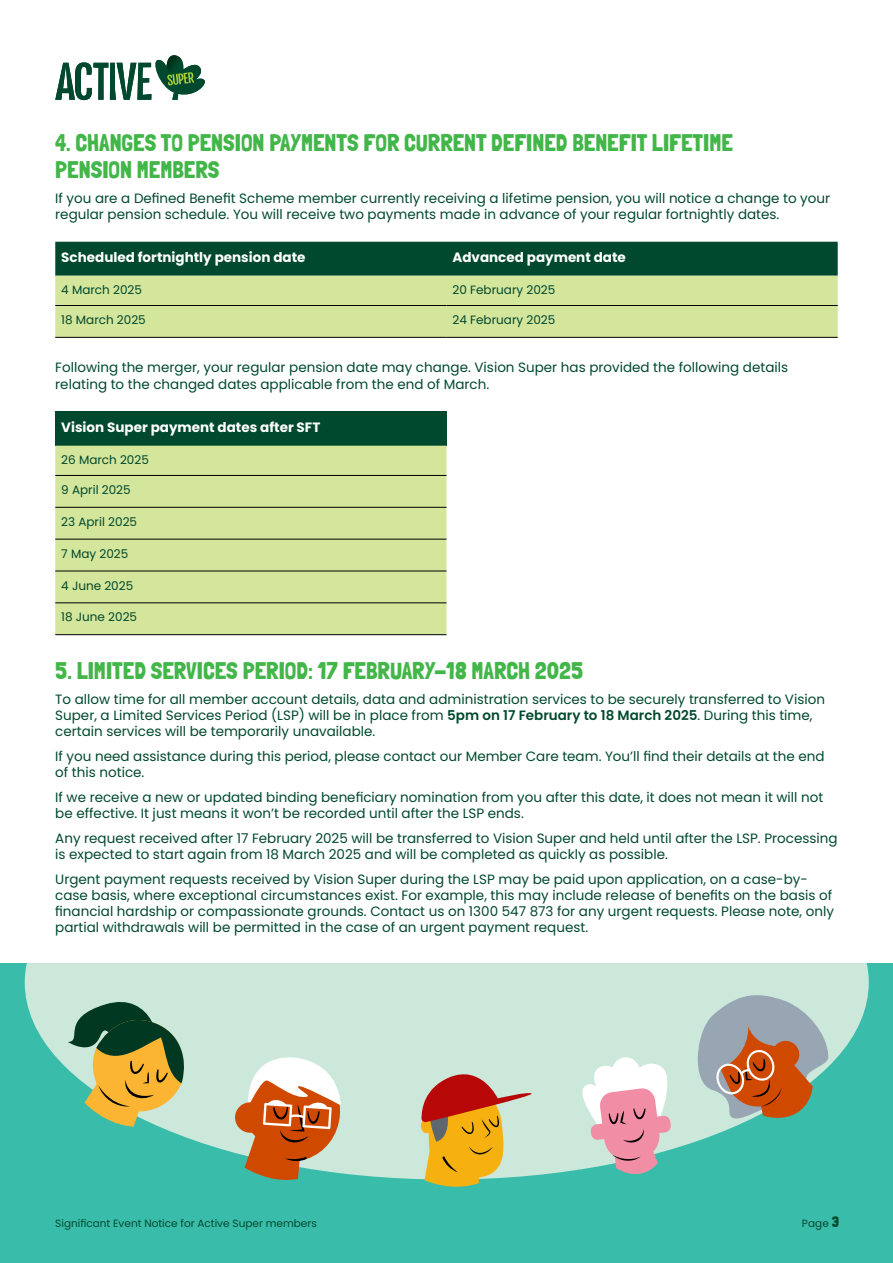
<style>
.page{position:relative;width:893px;height:1263px;background:#fff}
.page>*{position:absolute;margin:0;border:0;box-sizing:border-box;transform-origin:0 0}
.t1{font:24px/27px "Londrina Solid";color:#43b649}
.t2{font:13.5px/16.2px "Poppins";color:#00492e}
.t3{font:700 13.5px "Poppins";color:#fff}
.t4{font:12px "Poppins";color:#00492e}
.t5{font:10.5px "Poppins";color:#00492e}
.s1{font-weight:600}
.s2{font-family:"Londrina Solid";font-size:15px}
</style>
<div class="page">
<div style="left:0;top:964px;width:893px;height:299px;background:#3abcaa"></div>
<svg style="left:25px;top:964px;width:844px;height:215px;fill:#cbe8db"></svg>
<svg style="left:690px;top:988px;width:139px;height:140px;background:#aaa594"></svg>
<svg style="left:234px;top:1054px;width:108px;height:126px;background:#ca9f7a"></svg>
<svg style="left:421px;top:1064px;width:113px;height:123px;background:#caa569"></svg>
<svg style="left:577px;top:1055px;width:99px;height:121px;background:#d4c5c8"></svg>
<svg style="left:51px;top:964px;width:137px;height:167px;background:#9cb58c"></svg>
<svg style="left:55px;top:55px;width:150px;height:45px"></svg>
<div style="left:55px;top:242px;width:783px;height:34px;background:#00492e"></div>
<div style="left:55px;top:276px;width:783px;height:61px;background:#d4e59c"></div>
<hr style="left:55px;top:305px;width:391px;height:1px;background:#000">
<hr style="left:446px;top:305px;width:392px;height:1px;background:#000">
<hr style="left:55px;top:337px;width:391px;height:1px;background:#000">
<hr style="left:446px;top:337px;width:392px;height:1px;background:#000">
<div style="left:55px;top:412px;width:391px;height:34px;background:#00492e"></div>
<div style="left:55px;top:446px;width:391px;height:188px;background:#d4e59c"></div>
<hr style="left:55px;top:475px;width:391px;height:1px;background:#000">
<hr style="left:55px;top:507px;width:391px;height:1px;background:#000">
<hr style="left:55px;top:539px;width:391px;height:1px;background:#000">
<hr style="left:55px;top:571px;width:391px;height:1px;background:#000">
<hr style="left:55px;top:603px;width:391px;height:1px;background:#000">
<hr style="left:55px;top:634px;width:391px;height:1px;background:#000">
<h1 class="t1" style="left:55px;top:129px;width:679px">4. CHANGES TO PENSION PAYMENTS FOR CURRENT DEFINED BENEFIT LIFETIME<br>PENSION MEMBERS</h1>
<p class="t2" style="left:55px;top:190px;width:776px">If you are a Defined Benefit Scheme member currently receiving a lifetime pension, you will notice a change to your regular pension schedule. You will receive two payments made in advance of your regular fortnightly dates.</p>
<p class="t3" style="left:61px;top:249px;width:246px">Scheduled fortnightly pension date</p>
<p class="t3" style="left:452px;top:249px;width:175px">Advanced payment date</p>
<p class="t4" style="left:61px;top:283px;width:82px">4 March 2025</p>
<p class="t4" style="left:452px;top:283px;width:104px">20 February 2025</p>
<p class="t4" style="left:61px;top:313px;width:86px">18 March 2025</p>
<p class="t4" style="left:452px;top:313px;width:104px">24 February 2025</p>
<p class="t2" style="left:55px;top:360px;width:734px">Following the merger, your regular pension date may change. Vision Super has provided the following details relating to the changed dates applicable from the end of March.</p>
<p class="t3" style="left:61px;top:419px;width:261px">Vision Super payment dates after SFT</p>
<p class="t4" style="left:61px;top:453px;width:89px">26 March 2025</p>
<p class="t4" style="left:61px;top:483px;width:71px">9 April 2025</p>
<p class="t4" style="left:61px;top:515px;width:77px">23 April 2025</p>
<p class="t4" style="left:61px;top:547px;width:69px">7 May 2025</p>
<p class="t4" style="left:61px;top:578px;width:73px">4 June 2025</p>
<p class="t4" style="left:61px;top:610px;width:77px">18 June 2025</p>
<h1 class="t1" style="left:55px;top:657px;width:529px">5. LIMITED SERVICES PERIOD: 17 FEBRUARY-18 MARCH 2025</h1>
<p class="t2" style="left:55px;top:691px;width:771px">To allow time for all member account details, data and administration services to be securely transferred to Vision<br>Super, a Limited Services Period (LSP) will be in place from <span class="s1">5pm on 17 February to 18 March 2025</span>. During this time, certain services will be temporarily unavailable.</p>
<p class="t2" style="left:55px;top:748px;width:771px">If you need assistance during this period, please contact our Member Care team. You’ll find their details at the end of this notice.</p>
<p class="t2" style="left:55px;top:789px;width:770px">If we receive a new or updated binding beneficiary nomination from you after this date, it does not mean it will not be effective. It just means it won’t be recorded until after the LSP ends.</p>
<p class="t2" style="left:55px;top:830px;width:784px">Any request received after 17 February 2025 will be transferred to Vision Super and held until after the LSP. Processing is expected to start again from 18 March 2025 and will be completed as quickly as possible.</p>
<p class="t2" style="left:55px;top:871px;width:780px">Urgent payment requests received by Vision Super during the LSP may be paid upon application, on a case-by&shy;case basis, where exceptional circumstances exist. For example, this may include release of benefits on the basis of financial hardship or compassionate grounds. Contact us on 1300 547 873 for any urgent requests. Please note, only partial withdrawals will be permitted in the case of an urgent payment request.</p>
<p class="t5" style="left:55px;top:1217px;width:263px">Significant Event Notice for Active Super members</p>
<p class="t5" style="left:802px;top:1217px;width:39px">Page <span class="s2">3</span></p>
</div>
